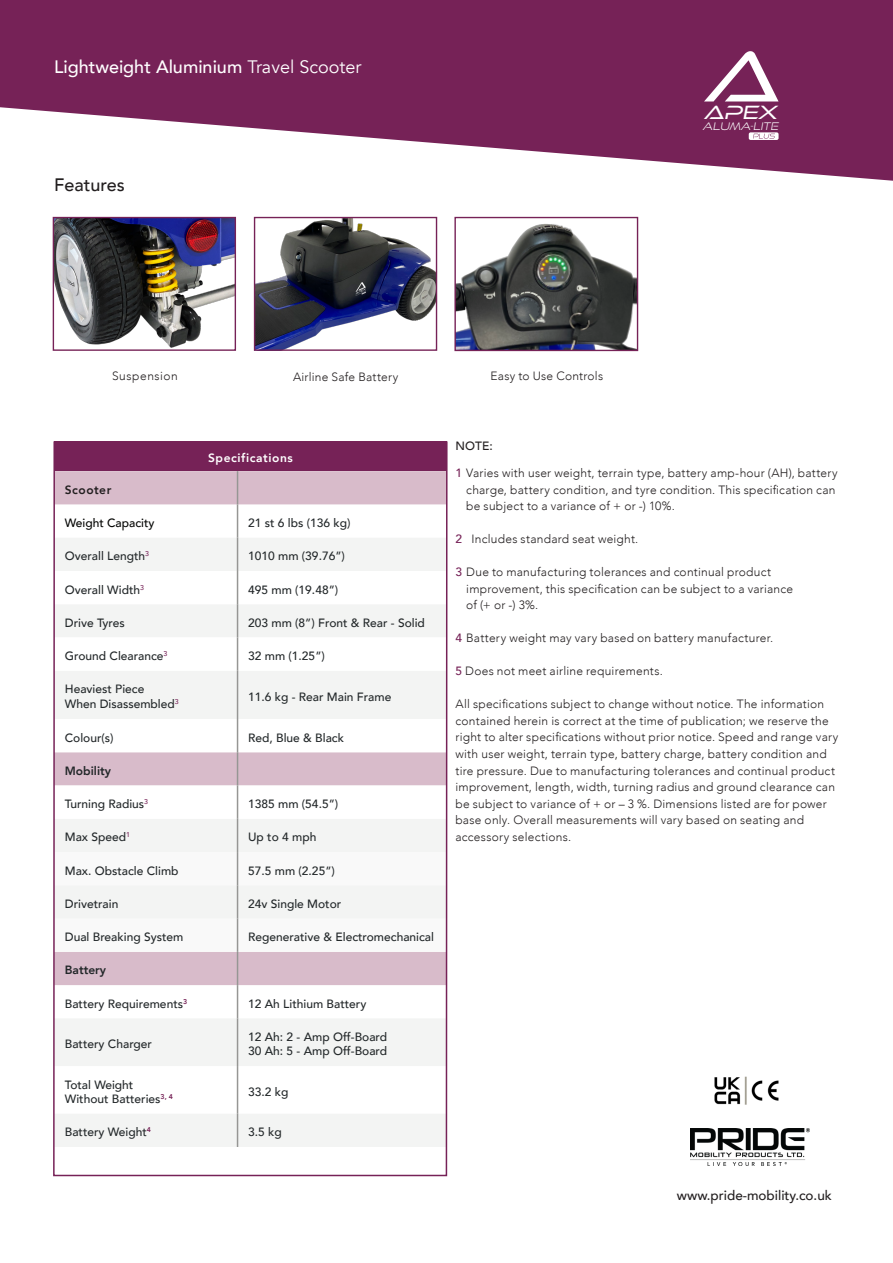
<style>
.page{position:relative;width:893px;height:1263px;background:#fff}
.page>*{position:absolute;margin:0;border:0;box-sizing:border-box;transform-origin:0 0}
.t1{font:italic 74.25px "Ethnocentric Lt";color:#fff}
.t2{font:italic 19.8px "Ethnocentric Lt";color:#fff}
.t3{font:500 18px "Avenir";color:#fff}
.t4{font:500 18px "Avenir";color:#231f20}
.t5{font:500 13.5px "Avenir";color:#231f20}
.t6{font:300 12px/16.5px "Avenir";letter-spacing:.02em;color:#231f20}
.t7{font:500 12px/15px "Avenir";color:#222729}
.t8{font:800 12px "Avenir";color:#222729}
.t9{font:800 12px "Avenir";letter-spacing:.045em;color:#fff}
.t10{font:500 12px "Avenir";color:#040503}
.t11{font:300 12px "Avenir";letter-spacing:.045em;color:#231f20}
.t12{font:800 12px "Avenir";letter-spacing:.04em;color:#231f20}
.t13{font:500 12px "Avenir";color:#231f20}
.t14{font:italic 10.5px "Good Times Lt";color:#fff}
.s1{font-weight:400}
.s2{font-weight:500;color:#762257}
</style>
<div class="page">
<svg style="left:0;top:0;width:893px;height:181px;fill:#762257"></svg>
<svg style="left:749px;top:132px;width:29px;height:8px"></svg>
<img style="left:691px;top:1128px;width:119px;height:38px">
<img style="left:714px;top:1077px;width:65px;height:28px">
<img style="left:55px;top:219px;width:179px;height:129px">
<div style="left:53px;top:217px;width:183px;height:134px;border:1px solid #762257"></div>
<img style="left:256px;top:219px;width:179px;height:130px">
<div style="left:254px;top:217px;width:183px;height:134px;border:1px solid #762257"></div>
<img style="left:456px;top:224px;width:180px;height:125px">
<div style="left:454px;top:217px;width:184px;height:134px;border:1px solid #762257"></div>
<div style="left:54px;top:441px;width:393px;height:30px;background:#762257"></div>
<svg style="left:56px;top:471px;width:389px;height:514px;fill:#d8bbca"></svg>
<svg style="left:56px;top:538px;width:389px;height:314px;fill:#f3f4f3"></svg>
<svg style="left:56px;top:571px;width:389px;height:100px"></svg>
<svg style="left:56px;top:719px;width:389px;height:33px"></svg>
<svg style="left:56px;top:785px;width:389px;height:34px"></svg>
<svg style="left:56px;top:852px;width:389px;height:100px"></svg>
<div style="left:56px;top:1018px;width:389px;height:48px;background:#f3f4f3"></div>
<div style="left:56px;top:1114px;width:389px;height:33px;background:#f3f4f3"></div>
<hr style="left:237px;top:471px;width:1px;height:33px;background:#969694">
<hr style="left:237px;top:504px;width:1px;height:34px;background:#969694">
<hr style="left:237px;top:538px;width:1px;height:33px;background:#969694">
<hr style="left:237px;top:571px;width:1px;height:33px;background:#969694">
<hr style="left:237px;top:604px;width:1px;height:33px;background:#969694">
<hr style="left:237px;top:637px;width:1px;height:34px;background:#969694">
<hr style="left:237px;top:671px;width:1px;height:48px;background:#969694">
<hr style="left:237px;top:719px;width:1px;height:33px;background:#969694">
<hr style="left:237px;top:752px;width:1px;height:33px;background:#969694">
<hr style="left:237px;top:785px;width:1px;height:34px;background:#969694">
<hr style="left:237px;top:819px;width:1px;height:33px;background:#969694">
<hr style="left:237px;top:852px;width:1px;height:33px;background:#969694">
<hr style="left:237px;top:885px;width:1px;height:33px;background:#969694">
<hr style="left:237px;top:918px;width:1px;height:34px;background:#969694">
<hr style="left:237px;top:952px;width:1px;height:33px;background:#969694">
<hr style="left:237px;top:985px;width:1px;height:33px;background:#969694">
<hr style="left:237px;top:1018px;width:1px;height:48px;background:#969694">
<hr style="left:237px;top:1066px;width:1px;height:48px;background:#969694">
<hr style="left:237px;top:1114px;width:1px;height:33px;background:#969694">
<div style="left:53px;top:441px;width:395px;height:735px;border:2px solid #762257"></div>
<h3 class="t3" style="left:54px;top:51px;width:309px">Lightweight Aluminium <span class="s1">Travel Scooter</span></h3>
<p class="t4" style="left:54px;top:169px;width:72px">Features</p>
<p class="t11" style="left:112px;top:369px;width:67px">Suspension</p>
<p class="t6" style="left:293px;top:368px;width:107px">Airline Safe Battery</p>
<p class="t6" style="left:490px;top:368px;width:114px">Easy to Use Controls</p>
<h1 class="t1" style="left:703px;top:31px;width:77px">A</h1>
<h2 class="t2" style="left:704px;top:100px;width:75px">Apex</h2>
<p class="t14" style="left:703px;top:120px;width:77px">ALUMA-LITE</p>
<p class="t9" style="left:208px;top:449px;width:86px">Specifications</p>
<p class="t12" style="left:65px;top:480px;width:48px">Scooter</p>
<p class="t10" style="left:65px;top:512px;width:91px">Weight Capacity</p>
<p class="t7" style="left:248px;top:515px;width:104px">21 st 6 lbs (136 kg)</p>
<p class="t7" style="left:65px;top:548px;width:86px">Overall Length<sup>3</sup></p>
<p class="t7" style="left:248px;top:548px;width:98px">1010 mm (39.76”)</p>
<p class="t7" style="left:65px;top:581px;width:81px">Overall Width<sup>3</sup></p>
<p class="t7" style="left:248px;top:581px;width:92px">495 mm (19.48”)</p>
<p class="t7" style="left:65px;top:614px;width:61px">Drive Tyres</p>
<p class="t7" style="left:248px;top:614px;width:178px">203 mm (8”) Front &amp; Rear - Solid</p>
<p class="t7" style="left:65px;top:648px;width:104px">Ground Clearance<sup>3</sup></p>
<p class="t7" style="left:248px;top:648px;width:78px">32 mm (1.25”)</p>
<p class="t7" style="left:65px;top:681px;width:115px">Heaviest Piece<br>When Disassembled<sup>3</sup></p>
<p class="t7" style="left:248px;top:688px;width:145px">11.6 kg - Rear Main Frame</p>
<p class="t7" style="left:65px;top:729px;width:50px">Colour(s)</p>
<p class="t7" style="left:248px;top:729px;width:97px">Red, Blue &amp; Black</p>
<p class="t8" style="left:65px;top:761px;width:48px">Mobility</p>
<p class="t7" style="left:65px;top:796px;width:85px">Turning Radius<sup>3</sup></p>
<p class="t7" style="left:248px;top:796px;width:92px">1385 mm (54.5”)</p>
<p class="t7" style="left:65px;top:829px;width:67px">Max Speed<sup>1</sup></p>
<p class="t7" style="left:248px;top:829px;width:70px">Up to 4 mph</p>
<p class="t7" style="left:65px;top:862px;width:115px">Max. Obstacle Climb</p>
<p class="t7" style="left:248px;top:862px;width:88px">57.5 mm (2.25”)</p>
<p class="t7" style="left:65px;top:896px;width:55px">Drivetrain</p>
<p class="t7" style="left:248px;top:896px;width:95px">24v Single Motor</p>
<p class="t7" style="left:65px;top:929px;width:120px">Dual Breaking System</p>
<p class="t7" style="left:248px;top:929px;width:187px">Regenerative &amp; Electromechanical</p>
<p class="t8" style="left:65px;top:961px;width:43px">Battery</p>
<p class="t7" style="left:65px;top:995px;width:124px">Battery Requirements<sup>3</sup></p>
<p class="t7" style="left:248px;top:995px;width:120px">12 Ah Lithium Battery</p>
<p class="t7" style="left:65px;top:1036px;width:89px">Battery Charger</p>
<p class="t7" style="left:248px;top:1029px;width:140px">12 Ah: 2 - Amp Off-Board</p>
<p class="t7" style="left:248px;top:1043px;width:140px">30 Ah: 5 - Amp Off-Board</p>
<p class="t7" style="left:65px;top:1076px;width:70px">Total Weight</p>
<p class="t7" style="left:65px;top:1091px;width:110px">Without Batteries<sup>3,</sup> <sup>4</sup></p>
<p class="t7" style="left:248px;top:1083px;width:42px">33.2 kg</p>
<p class="t7" style="left:65px;top:1124px;width:88px">Battery Weight<sup>4</sup></p>
<p class="t7" style="left:248px;top:1124px;width:35px">3.5 kg</p>
<p class="t13" style="left:455px;top:435px;width:39px">NOTE:</p>
<p class="t6" style="left:466px;top:465px;width:373px;text-indent:-11px"><span class="s2">1</span> Varies with user weight, terrain type, battery amp-hour (AH), battery charge, battery condition, and tyre condition. This specification can be subject to a variance of + or -) 10%.</p>
<p class="t6" style="left:455px;top:531px;width:184px"><span class="s2">2</span> Includes standard seat weight.</p>
<p class="t6" style="left:466px;top:564px;width:328px;text-indent:-11px"><span class="s2">3</span> Due to manufacturing tolerances and continual product improvement, this specification can be subject to a variance of (+ or -) 3%.</p>
<p class="t6" style="left:455px;top:630px;width:319px"><span class="s2">4</span> Battery weight may vary based on battery manufacturer.</p>
<p class="t6" style="left:455px;top:663px;width:209px"><span class="s2">5</span> Does not meet airline requirements.</p>
<p class="t6" style="left:455px;top:696px;width:384px">All specifications subject to change without notice. The information contained herein is correct at the time of publication; we reserve the right to alter specifications without prior notice. Speed and range vary with user weight, terrain type, battery charge, battery condition and tire pressure. Due to manufacturing tolerances and continual product improvement, length, width, turning radius and ground clearance can be subject to variance of + or – 3 %. Dimensions listed are for power base only. Overall measurements will vary based on seating and accessory selections.</p>
<p class="t5" style="left:677px;top:1184px;width:157px">www.pride-mobility.co.uk</p>
</div>
